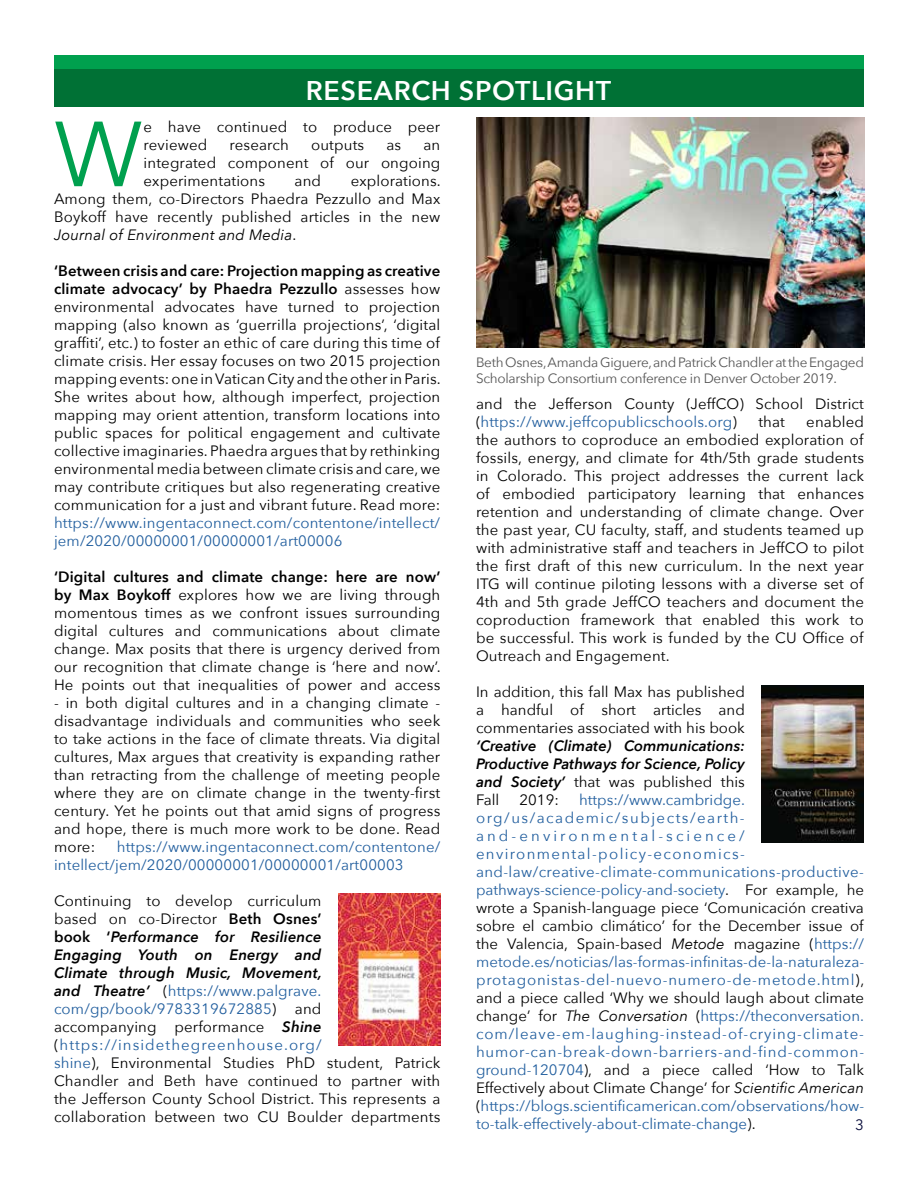
<style>
.page{position:relative;width:918px;height:1188px;background:#fff}
.page>*{position:absolute;margin:0;border:0;box-sizing:border-box;transform-origin:0 0}
.t1{font:91.2px "Avenir Next";color:#00a04e}
.t2{font:600 27px "Avenir Next";letter-spacing:.025em;color:#fff}
.t3{font:15px/18px "Avenir Next";letter-spacing:.01em;color:#000;text-align:justify}
.t4{font:15px/18px "Avenir Next";letter-spacing:.005em;color:#215e9e}
.t5{font:italic 600 15px/18px "Avenir Next";color:#000;text-align:justify}
.t6{font:15px "Avenir Next";color:#050938}
.t7{font:13.5px/16.2px "Avenir Next";letter-spacing:-.02em;color:#555}
.s1{font-style:italic}
.s2{font-weight:600}
.s3{font-weight:600;font-style:italic}
.s4{color:#215e9e}
.s5{font-weight:400;font-style:normal}
.s6{color:#000}
.s7{font-style:italic;color:#000}
</style>
<div class="page">
<div style="left:54px;top:56px;width:810px;height:13px;background:#00a04e"></div>
<div style="left:54px;top:69px;width:810px;height:38px;background:#007135"></div>
<img style="left:339px;top:894px;width:102px;height:152px">
<img style="left:762px;top:685px;width:102px;height:158px">
<img style="left:476px;top:117px;width:389px;height:230px">
<h2 class="t2" style="left:306px;top:67px;width:307px">RESEARCH SPOTLIGHT</h2>
<h1 class="t1" style="left:54px;top:78px;width:90px">W</h1>
<p class="t3" style="left:144px;top:117px;width:298px">e have continued to produce peer reviewed</p>
<p class="t3" style="left:230px;top:135px;width:61px">research</p>
<p class="t3" style="left:311px;top:135px;width:55px">outputs</p>
<p class="t3" style="left:386px;top:135px;width:16px">as</p>
<p class="t3" style="left:144px;top:135px;width:298px;text-indent:280px">an integrated component of our ongoing experimentations</p>
<p class="t3" style="left:54px;top:171px;width:388px;text-indent:297px">explorations.<br>Among them, co-Directors Phaedra Pezzullo and Max Boykoff have recently published articles in the new <span class="s1">Journal of Environment and Media</span>.</p>
<p class="t3" style="left:54px;top:261px;width:388px"><span class="s2">‘Between crisis and care: Projection mapping as creative climate advocacy’ by Phaedra Pezzullo</span> assesses how environmental advocates have turned to projection mapping (also known as ‘guerrilla projections’, ‘digital graffiti’, etc.) to foster an ethic of care during this time of climate crisis. Her essay focuses on two 2015 projection mapping events: one in Vatican City and the other in Paris.<br>She writes about how, although imperfect, projection mapping may orient attention, transform locations into public spaces for political engagement and cultivate collective imaginaries. Phaedra argues that by rethinking environmental media between climate crisis and care, we may contribute critiques but also regenerating creative communication for a just and vibrant future. Read more:</p>
<p class="t4" style="left:54px;top:513px;width:388px">https://www.ingentaconnect.com/contentone/intellect/ jem/2020/00000001/00000001/art00006</p>
<p class="t3" style="left:54px;top:567px;width:388px"><span class="s2">‘Digital cultures and climate change: here are now’ by Max Boykoff</span> explores how we are living through momentous times as we confront issues surrounding digital cultures and communications about climate change. Max posits that there is urgency derived from our recognition that climate change is ‘here and now’.<br>He points out that inequalities of power and access</p>
<p class="t3" style="left:54px;top:693px;width:388px">- in both digital cultures and in a changing climate - disadvantage individuals and communities who seek to take actions in the face of climate threats. Via digital cultures, Max argues that creativity is expanding rather than retracting from the challenge of meeting people where they are on climate change in the twenty-first century. Yet he points out that amid signs of progress and hope, there is much more work to be done. Read more:</p>
<p class="t3" style="left:295px;top:171px;width:28px">and</p>
<p class="t4" style="left:54px;top:837px;width:388px;text-indent:63px">https://www.ingentaconnect.com/contentone/ intellect/jem/2020/00000001/00000001/art00003</p>
<p class="t3" style="left:54px;top:891px;width:388px;text-align:left">Continuing to develop curriculum<br>based on co-Director <span class="s2">Beth Osnes’<br>book ‘</span><span class="s3">Performance for Resilience<br>Engaging Youth on Energy and<br>Climate through Music, Movement,<br>and Theatre’</span> (<span class="s4">https://www.palgrave. com/gp/book/9783319672885</span>) and<br>accompanying performance <span class="s3">Shine </span>(<span class="s4">https://insidethegreenhouse.org/<br>shine</span>), Environmental Studies PhD student, Patrick Chandler and Beth have continued to partner with the Jefferson County School District. This represents a collaboration between two CU Boulder departments</p>
<p class="t7" style="left:476px;top:353px;width:389px">Beth Osnes, Amanda Giguere, and Patrick Chandler at the Engaged<br>Scholarship Consortium conference in Denver October 2019.</p>
<p class="t3" style="left:476px;top:394px;width:389px">and the Jefferson County (JeffCO) School District (<span class="s4">https://www.jeffcopublicschools.org</span>)</p>
<p class="t3" style="left:476px;top:412px;width:390px;text-indent:330px">enabled the authors to coproduce an embodied exploration of fossils, energy, and climate for 4th/5th grade students in Colorado. This project addresses the current lack of embodied participatory learning that enhances retention and understanding of climate change. Over the past year, CU faculty, staff, and students teamed up with administrative staff and teachers in JeffCO to pilot the first draft of this new curriculum. In the next year ITG will continue piloting lessons with a diverse set of 4th and 5th grade JeffCO teachers and document the coproduction framework that enabled this work to be successful. This work is funded by the CU Office of Outreach and Engagement.</p>
<p class="t3" style="left:476px;top:682px;width:270px">In addition, this fall Max has published a handful of short articles and commentaries associated with his book</p>
<p class="t5" style="left:476px;top:736px;width:270px">‘Creative (Climate) Communications:<br>Productive Pathways for Science, Policy and Society’ <span class="s5">that was published this Fall</span></p>
<p class="t3" style="left:758px;top:412px;width:28px">that</p>
<p class="t4" style="left:476px;top:790px;width:390px;text-indent:103px">https://www.cambridge. org/us/academic/subjects/earth&shy;and-environmental-science/ environmental-policy-economics&shy;and-law/creative-climate-communications-productive&shy;pathways-science-policy-and-society<span class="s6">. For example, he wrote a Spanish-language piece ‘Comunicación creativa sobre el cambio climático’ for the December issue of the Valencia, Spain-based</span> <span class="s7">Metode</span> <span class="s6">magazine (</span>https:// metode.es/noticias/las-formas-infinitas-de-la-naturaleza&shy;protagonistas-del-nuevo-numero-de-metode.html<span class="s6">), and a piece called ‘Why we should laugh about climate change’ for</span> <span class="s7">The Conversation</span> <span class="s6">(</span>https://theconversation. com/leave-em-laughing-instead-of-crying-climate&shy;humor-can-break-down-barriers-and-find-common&shy;ground-120704<span class="s6">), and a piece called ‘How to Talk Effectively about Climate Change’ for</span> <span class="s7">Scientific American </span><span class="s6">(</span>https://blogs.scientificamerican.com/observations/how&shy;to-talk-effectively-about-climate-change<span class="s6">).</span></p>
<p class="t3" style="left:520px;top:790px;width:41px">2019:</p>
<p class="t6" style="left:855px;top:1112px;width:10px">3</p>
</div>
